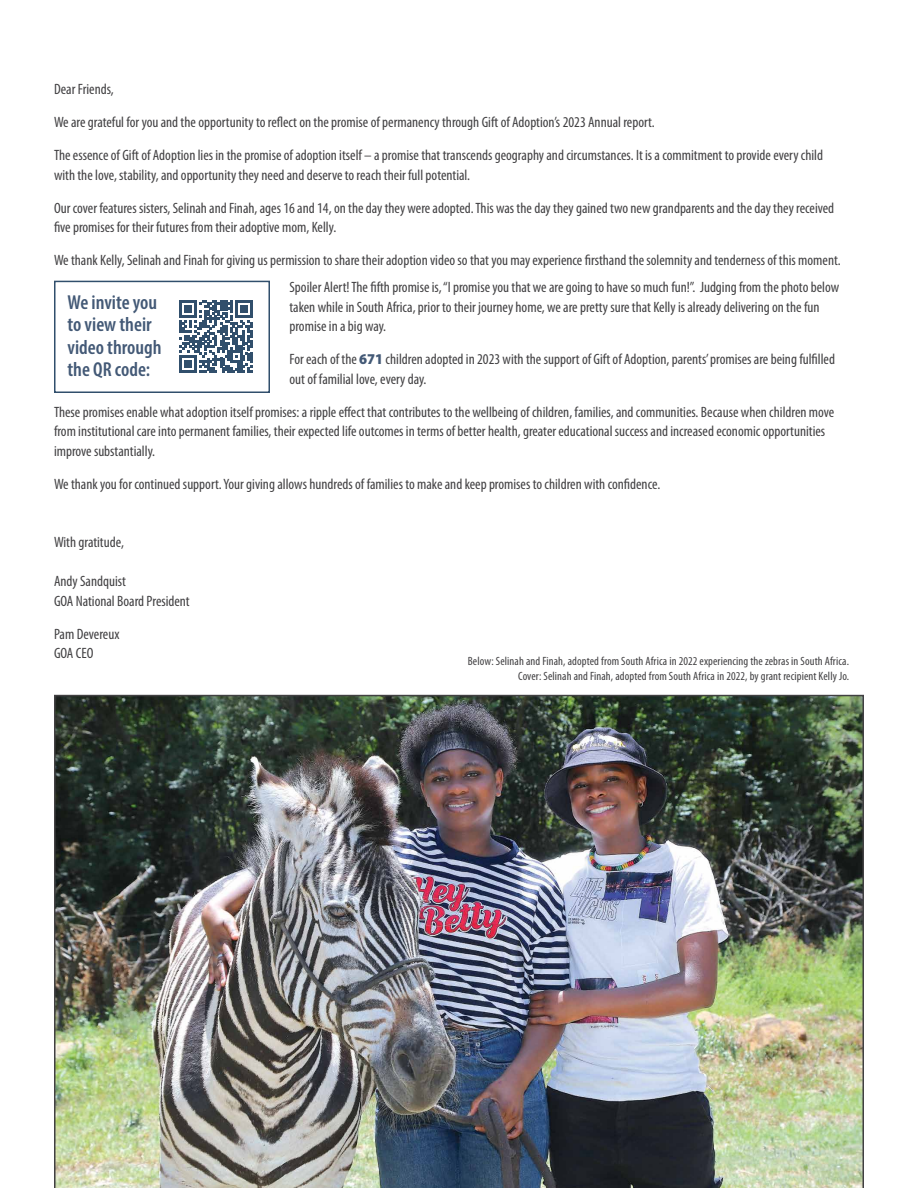
<style>
.page{position:relative;width:918px;height:1188px;background:#fff}
.page>*{position:absolute;margin:0;border:0;box-sizing:border-box;transform-origin:0 0}
.t1{font:600 condensed 20.25px/22.5px "Myriad Pro";color:#435976}
.t2{font:condensed 15px/19.5px "Myriad Pro";color:#414042}
.t3{font:condensed 12px/15px "Myriad Pro";letter-spacing:.01em;color:#414042;text-align:right}
.s1{font-weight:900;font-stretch:semi-condensed;color:#435976}
</style>
<div class="page">
<img style="left:54px;top:695px;width:810px;height:493px">
<svg style="left:180px;top:300px;width:72px;height:73px"></svg>
<div style="left:54px;top:281px;width:216px;height:112px;border:2px solid #314f6c"></div>
<p class="t2" style="left:54px;top:80px;width:61px">Dear Friends,</p>
<p class="t2" style="left:54px;top:113px;width:602px">We are grateful for you and the opportunity to reflect on the promise of permanency through Gift of Adoption’s 2023 Annual report.</p>
<p class="t2" style="left:54px;top:146px;width:771px">The essence of Gift of Adoption lies in the promise of adoption itself – a promise that transcends geography and circumstances. It is a commitment to provide every child with the love, stability, and opportunity they need and deserve to reach their full potential.</p>
<p class="t2" style="left:54px;top:198px;width:782px">Our cover features sisters, Selinah and Finah, ages 16 and 14, on the day they were adopted. This was the day they gained two new grandparents and the day they received five promises for their futures from their adoptive mom, Kelly.</p>
<p class="t2" style="left:54px;top:251px;width:788px">We thank Kelly, Selinah and Finah for giving us permission to share their adoption video so that you may experience firsthand the solemnity and tenderness of this moment.</p>
<p class="t2" style="left:290px;top:277px;width:551px">Spoiler Alert! The fifth promise is, “I promise you that we are going to have so much fun!”. Judging from the photo below taken while in South Africa, prior to their journey home, we are pretty sure that Kelly is already delivering on the fun promise in a big way.</p>
<p class="t2" style="left:290px;top:349px;width:547px">For each of the <span class="s1">671</span> children adopted in 2023 with the support of Gift of Adoption, parents’ promises are being fulfilled out of familial love, every day.</p>
<p class="t2" style="left:54px;top:402px;width:782px">These promises enable what adoption itself promises: a ripple effect that contributes to the wellbeing of children, families, and communities. Because when children move from institutional care into permanent families, their expected life outcomes in terms of better health, greater educational success and increased economic opportunities improve substantially.</p>
<p class="t2" style="left:54px;top:474px;width:608px">We thank you for continued support. Your giving allows hundreds of families to make and keep promises to children with confidence.</p>
<h1 class="t1" style="left:68px;top:290px;width:96px">We invite you to view their video through the QR code:</h1>
<p class="t2" style="left:54px;top:532px;width:71px">With gratitude,</p>
<p class="t2" style="left:54px;top:571px;width:137px">Andy Sandquist<br>GOA National Board President</p>
<p class="t2" style="left:54px;top:624px;width:67px">Pam Devereux<br>GOA CEO</p>
<p class="t3" style="left:468px;top:654px;width:383px">Below: Selinah and Finah, adopted from South Africa in 2022 experiencing the zebras in South Africa.<br>Cover: Selinah and Finah, adopted from South Africa in 2022, by grant recipient Kelly Jo.</p>
</div>
